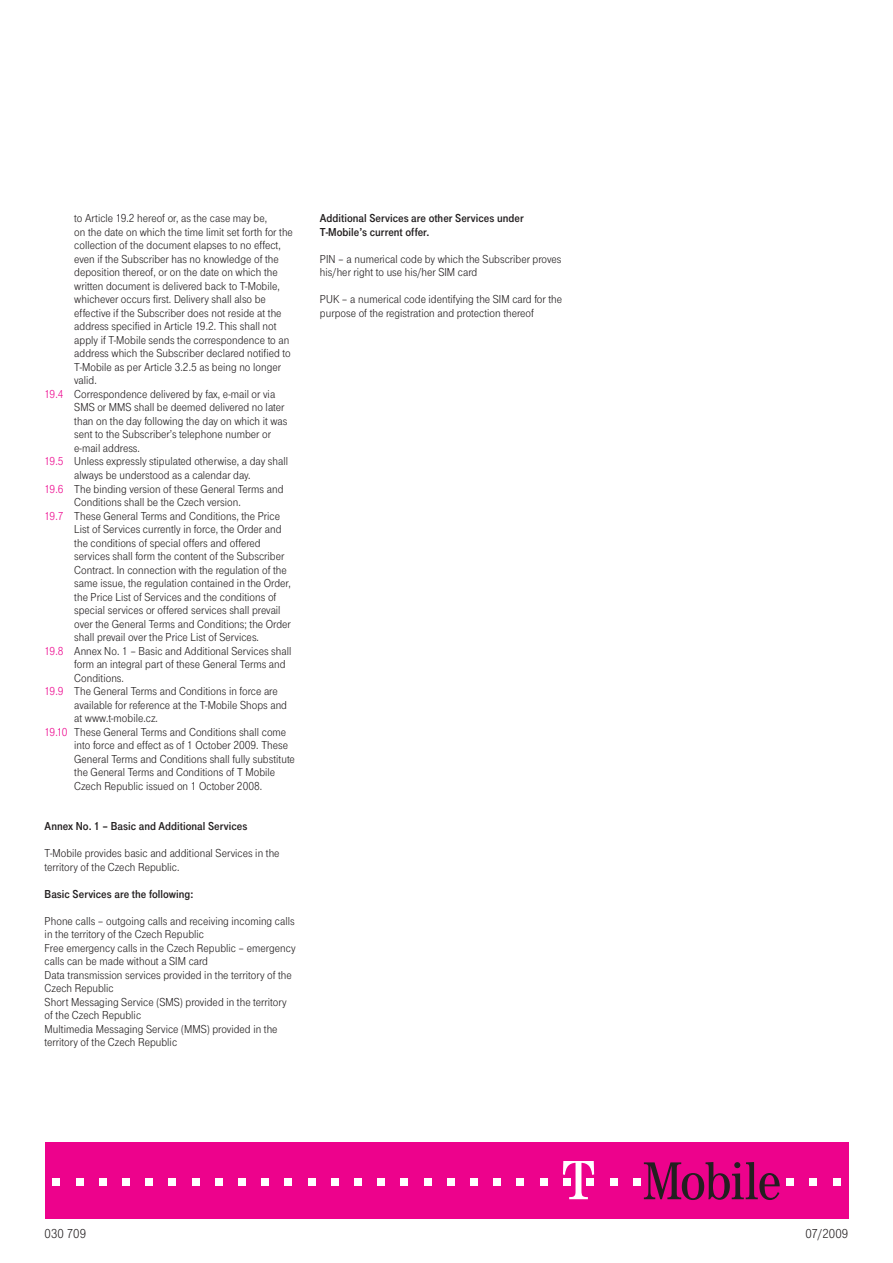
<style>
.page{position:relative;width:893px;height:1263px;background:#fff}
.page>*{position:absolute;margin:0;border:0;box-sizing:border-box;transform-origin:0 0}
.t1{font:13.5px "Tele Grotesk EE Norm";letter-spacing:.005em;color:#231f20}
.t2{font:12px/13.5px "Tele Grotesk EE Norm";letter-spacing:.005em;color:#231f20}
.t3{font:12px/13.5px "Tele Grotesk EE Fett";letter-spacing:.005em;color:#231f20}
.s1{color:#ed028c}
</style>
<div class="page">
<div style="left:45px;top:1142px;width:803px;height:76px;background:#ed028c"></div>
<svg style="left:644px;top:1162px;width:136px;height:38px"></svg>
<div style="left:52px;top:1178px;width:8px;height:8px;background:#fff"></div>
<div style="left:76px;top:1178px;width:7px;height:8px;background:#fff"></div>
<div style="left:99px;top:1178px;width:8px;height:8px;background:#fff"></div>
<div style="left:122px;top:1178px;width:8px;height:8px;background:#fff"></div>
<div style="left:145px;top:1178px;width:8px;height:8px;background:#fff"></div>
<div style="left:168px;top:1178px;width:8px;height:8px;background:#fff"></div>
<div style="left:192px;top:1178px;width:7px;height:8px;background:#fff"></div>
<div style="left:215px;top:1178px;width:8px;height:8px;background:#fff"></div>
<div style="left:238px;top:1178px;width:8px;height:8px;background:#fff"></div>
<div style="left:261px;top:1178px;width:8px;height:8px;background:#fff"></div>
<div style="left:284px;top:1178px;width:8px;height:8px;background:#fff"></div>
<div style="left:308px;top:1178px;width:7px;height:8px;background:#fff"></div>
<div style="left:331px;top:1178px;width:8px;height:8px;background:#fff"></div>
<div style="left:354px;top:1178px;width:8px;height:8px;background:#fff"></div>
<div style="left:377px;top:1178px;width:8px;height:8px;background:#fff"></div>
<div style="left:400px;top:1178px;width:8px;height:8px;background:#fff"></div>
<div style="left:424px;top:1178px;width:7px;height:8px;background:#fff"></div>
<div style="left:447px;top:1178px;width:8px;height:8px;background:#fff"></div>
<div style="left:470px;top:1178px;width:8px;height:8px;background:#fff"></div>
<div style="left:493px;top:1178px;width:8px;height:8px;background:#fff"></div>
<div style="left:517px;top:1178px;width:7px;height:8px;background:#fff"></div>
<div style="left:540px;top:1178px;width:7px;height:8px;background:#fff"></div>
<svg style="left:563px;top:1161px;width:31px;height:38px"></svg>
<div style="left:586px;top:1178px;width:8px;height:8px;background:#fff"></div>
<div style="left:610px;top:1178px;width:7px;height:8px;background:#fff"></div>
<div style="left:633px;top:1178px;width:8px;height:8px;background:#fff"></div>
<div style="left:786px;top:1178px;width:8px;height:8px;background:#fff"></div>
<div style="left:810px;top:1178px;width:7px;height:8px;background:#fff"></div>
<div style="left:833px;top:1178px;width:8px;height:8px;background:#fff"></div>
<p class="t2" style="left:74px;top:213px;width:194px">to Article 19.2 hereof or, as the case may be,</p>
<p class="t2" style="left:74px;top:226px;width:220px">on the date on which the time limit set forth for the</p>
<p class="t2" style="left:74px;top:240px;width:208px">collection of the document elapses to no effect,</p>
<p class="t2" style="left:74px;top:253px;width:206px">even if the Subscriber has no knowledge of the</p>
<p class="t2" style="left:74px;top:267px;width:205px">deposition thereof, or on the date on which the</p>
<p class="t2" style="left:74px;top:280px;width:207px">written document is delivered back to T-Mobile,</p>
<p class="t2" style="left:74px;top:294px;width:193px">whichever occurs first. Delivery shall also be</p>
<p class="t2" style="left:74px;top:307px;width:209px">effective if the Subscriber does not reside at the</p>
<p class="t2" style="left:74px;top:321px;width:204px">address specified in Article 19.2. This shall not</p>
<p class="t2" style="left:74px;top:334px;width:217px">apply if T-Mobile sends the correspondence to an</p>
<p class="t2" style="left:74px;top:348px;width:218px">address which the Subscriber declared notified to</p>
<p class="t2" style="left:74px;top:361px;width:208px">T-Mobile as per Article 3.2.5 as being no longer</p>
<p class="t2" style="left:74px;top:375px;width:24px">valid.</p>
<p class="t2" style="left:45px;top:388px;width:232px"><span class="s1">19.4</span> Correspondence delivered by fax, e-mail or via</p>
<p class="t2" style="left:74px;top:402px;width:212px">SMS or MMS shall be deemed delivered no later</p>
<p class="t2" style="left:74px;top:415px;width:215px">than on the day following the day on which it was</p>
<p class="t2" style="left:74px;top:429px;width:198px">sent to the Subscriber’s telephone number or</p>
<p class="t2" style="left:74px;top:442px;width:67px">e-mail address.</p>
<p class="t2" style="left:45px;top:456px;width:245px"><span class="s1">19.5</span> Unless expressly stipulated otherwise, a day shall</p>
<p class="t2" style="left:74px;top:469px;width:178px">always be understood as a calendar day.</p>
<p class="t2" style="left:45px;top:483px;width:240px"><span class="s1">19.6</span> The binding version of these General Terms and</p>
<p class="t2" style="left:74px;top:496px;width:168px">Conditions shall be the Czech version.</p>
<p class="t2" style="left:45px;top:510px;width:237px"><span class="s1">19.7</span> These General Terms and Conditions, the Price</p>
<p class="t2" style="left:74px;top:523px;width:209px">List of Services currently in force, the Order and</p>
<p class="t2" style="left:74px;top:537px;width:188px">the conditions of special offers and offered</p>
<p class="t2" style="left:74px;top:550px;width:212px">services shall form the content of the Subscriber</p>
<p class="t2" style="left:74px;top:564px;width:214px">Contract. In connection with the regulation of the</p>
<p class="t2" style="left:74px;top:577px;width:218px">same issue, the regulation contained in the Order,</p>
<p class="t2" style="left:74px;top:591px;width:204px">the Price List of Services and the conditions of</p>
<p class="t2" style="left:74px;top:604px;width:208px">special services or offered services shall prevail</p>
<p class="t2" style="left:74px;top:618px;width:218px">over the General Terms and Conditions; the Order</p>
<p class="t2" style="left:74px;top:631px;width:186px">shall prevail over the Price List of Services.</p>
<p class="t2" style="left:45px;top:645px;width:248px"><span class="s1">19.8</span> Annex No. 1 – Basic and Additional Services shall</p>
<p class="t2" style="left:74px;top:658px;width:213px">form an integral part of these General Terms and</p>
<p class="t2" style="left:74px;top:672px;width:51px">Conditions.</p>
<p class="t2" style="left:45px;top:685px;width:235px"><span class="s1">19.9</span> The General Terms and Conditions in force are</p>
<p class="t2" style="left:74px;top:699px;width:214px">available for reference at the T-Mobile Shops and</p>
<p class="t2" style="left:74px;top:712px;width:85px">at www.t-mobile.cz.</p>
<p class="t2" style="left:45px;top:726px;width:243px"><span class="s1">19.10</span> These General Terms and Conditions shall come</p>
<p class="t2" style="left:74px;top:739px;width:215px">into force and effect as of 1 October 2009. These</p>
<p class="t2" style="left:74px;top:753px;width:222px">General Terms and Conditions shall fully substitute</p>
<p class="t2" style="left:74px;top:766px;width:202px">the General Terms and Conditions of T Mobile</p>
<p class="t2" style="left:74px;top:780px;width:189px">Czech Republic issued on 1 October 2008.</p>
<p class="t3" style="left:45px;top:820px;width:204px">Annex No. 1 – Basic and Additional Services</p>
<p class="t2" style="left:45px;top:847px;width:236px">T-Mobile provides basic and additional Services in the territory of the Czech Republic.</p>
<p class="t3" style="left:45px;top:888px;width:150px">Basic Services are the following:</p>
<p class="t2" style="left:45px;top:915px;width:252px">Phone calls – outgoing calls and receiving incoming calls in the territory of the Czech Republic<br>Free emergency calls in the Czech Republic – emergency calls can be made without a SIM card<br>Data transmission services provided in the territory of the Czech Republic<br>Short Messaging Service (SMS) provided in the territory of the Czech Republic<br>Multimedia Messaging Service (MMS) provided in the territory of the Czech Republic</p>
<p class="t3" style="left:320px;top:213px;width:205px">Additional Services are other Services under<br>T-Mobile’s current offer.</p>
<p class="t2" style="left:320px;top:253px;width:243px">PIN – a numerical code by which the Subscriber proves his/her right to use his/her SIM card</p>
<p class="t2" style="left:320px;top:294px;width:244px">PUK – a numerical code identifying the SIM card for the purpose of the registration and protection thereof</p>
<p class="t1" style="left:45px;top:1229px;width:43px">030 709</p>
<p class="t1" style="left:806px;top:1229px;width:44px">07/2009</p>
</div>
